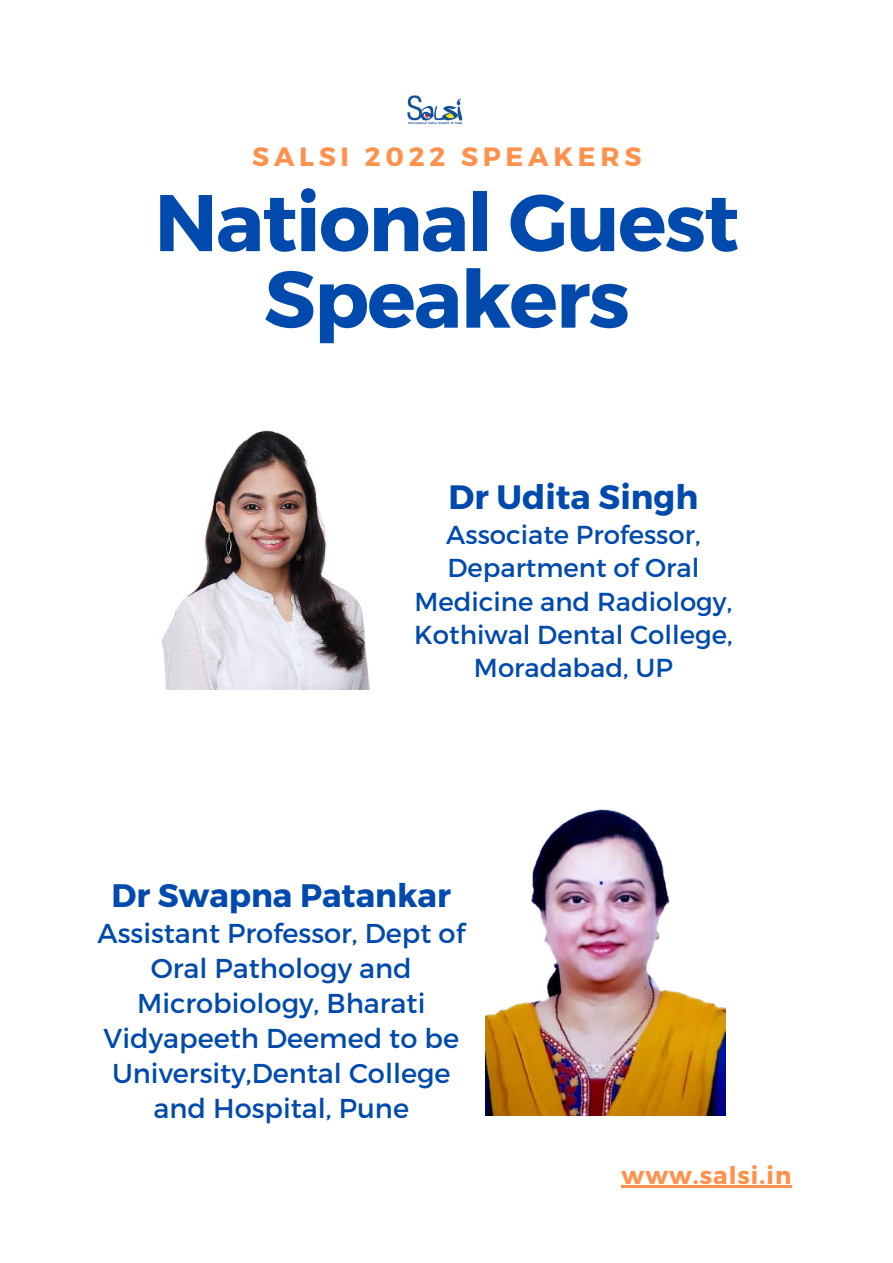
<style>
.page{position:relative;width:893px;height:1263px;background:#fff}
.page>*{position:absolute;margin:0;border:0;box-sizing:border-box;transform-origin:0 0}
.t1{font:700 80.18px/76.5px "Montserrat";letter-spacing:-.02em;color:#004aad;text-align:center}
.t2{font:700 33.75px "Montserrat";color:#004aad}
.t3{font:700 32.47px "Montserrat";color:#004aad}
.t4{font:27.22px/34.9px "Montserrat";color:#004aad;text-align:center}
.t5{font:700 26.47px "Montserrat";letter-spacing:.18em;color:#ff914d}
.t6{font:25.95px/33.4px "Montserrat";color:#004aad;text-align:center}
.t7{font:700 24.22px "Montserrat";letter-spacing:.04em;color:#ff914d}
</style>
<div class="page">
<img style="left:407px;top:95px;width:56px;height:30px">
<img style="left:485px;top:809px;width:240px;height:307px">
<img style="left:161px;top:430px;width:209px;height:259px">
<hr style="left:621px;top:1185px;width:171px;height:2px;background:#ff914d">
<p class="t5" style="left:252px;top:140px;width:391px">SALSI 2022 SPEAKERS</p>
<h1 class="t1" style="left:155px;top:180px;width:586px">National Guest<br>Speakers</h1>
<p class="t2" style="left:448px;top:475px;width:251px">Dr Udita Singh</p>
<p class="t6" style="left:414px;top:517px;width:320px">Associate Professor,<br>Department of Oral<br>Medicine and Radiology,<br>Kothiwal Dental College,<br>Moradabad, UP</p>
<p class="t3" style="left:112px;top:874px;width:341px">Dr Swapna Patankar</p>
<p class="t4" style="left:98px;top:915px;width:369px">Assistant Professor, Dept of<br>Oral Pathology and<br>Microbiology, Bharati<br>Vidyapeeth Deemed to be<br>University,Dental College and Hospital, Pune</p>
<p class="t7" style="left:621px;top:1159px;width:171px">www.salsi.in</p>
</div>
